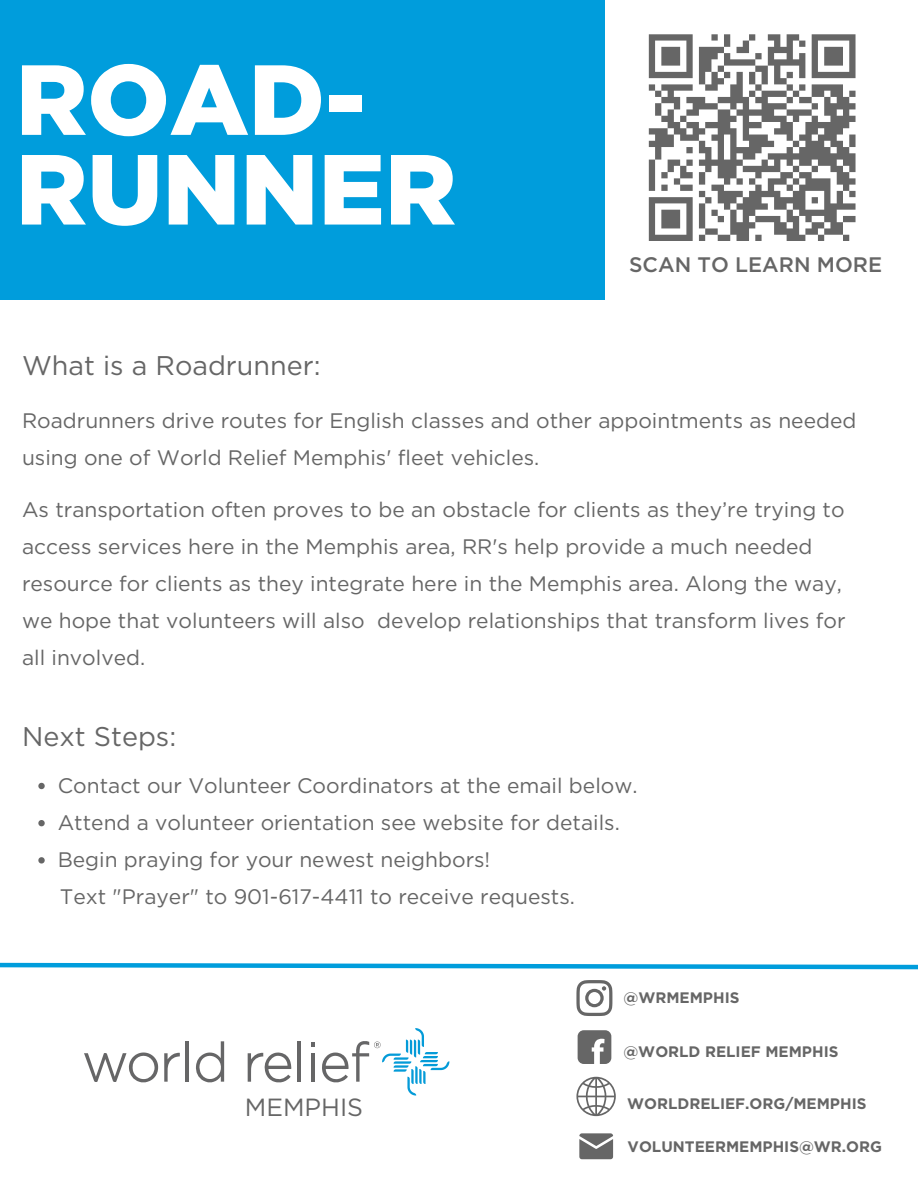
<style>
.page{position:relative;width:918px;height:1188px;background:#fff}
.page>*{position:absolute;margin:0;border:0;box-sizing:border-box;transform-origin:0 0}
.t1{font:900 99.3px/89.7px "Gotham";color:#fff}
.t2{font:27px "Gotham HTF";color:#666}
.t3{font:24.75px "Gotham";color:#666}
.t4{font:21px/37.2px "Gotham HTF";color:#666}
.t5{font:500 21px "Gotham";color:#666}
.t6{font:700 15.15px "Gotham";color:#666}
</style>
<div class="page">
<div style="left:0;top:0;width:605px;height:299px;background:#009ddc"></div>
<svg style="left:576px;top:980px;width:36px;height:36px"></svg>
<svg style="left:578px;top:1030px;width:33px;height:34px"></svg>
<svg style="left:579px;top:1133px;width:34px;height:26px"></svg>
<svg style="left:576px;top:1077px;width:40px;height:39px"></svg>
<svg style="left:196px;top:1041px;width:28px;height:41px"></svg>
<svg style="left:84px;top:1053px;width:74px;height:29px"></svg>
<svg style="left:164px;top:1053px;width:16px;height:29px"></svg>
<svg style="left:248px;top:1052px;width:43px;height:30px"></svg>
<hr style="left:298px;top:1041px;width:3px;height:41px;background:#666667">
<hr style="left:186px;top:1041px;width:3px;height:41px;background:#666667">
<hr style="left:311px;top:1053px;width:4px;height:29px;background:#666667">
<svg style="left:311px;top:1042px;width:4px;height:5px"></svg>
<svg style="left:322px;top:1028px;width:127px;height:68px"></svg>
<svg style="left:648px;top:34px;width:208px;height:207px"></svg>
<svg style="left:38px;top:783px;width:7px;height:6px"></svg>
<svg style="left:38px;top:820px;width:7px;height:6px"></svg>
<svg style="left:38px;top:857px;width:7px;height:7px"></svg>
<svg style="left:0;top:962px;width:918px;height:8px"></svg>
<h1 class="t1" style="left:16px;top:54px;width:442px">ROAD-<br>RUNNER</h1>
<p class="t5" style="left:629px;top:251px;width:255px">SCAN TO LEARN MORE</p>
<p class="t2" style="left:22px;top:350px;width:300px">What is a Roadrunner:</p>
<p class="t4" style="left:22px;top:401px;width:836px">Roadrunners drive routes for English classes and other appointments as needed using one of World Relief Memphis' fleet vehicles.</p>
<p class="t4" style="left:22px;top:490px;width:825px">As transportation often proves to be an obstacle for clients as they’re trying to access services here in the Memphis area, RR's help provide a much needed resource for clients as they integrate here in the Memphis area. Along the way, we hope that volunteers will also develop relationships that transform lives for all involved.</p>
<p class="t2" style="left:22px;top:721px;width:156px">Next Steps:</p>
<p class="t4" style="left:58px;top:766px;width:581px">Contact our Volunteer Coordinators at the email below.<br>Attend a volunteer orientation see website for details.<br>Begin praying for your newest neighbors!</p>
<p class="t4" style="left:60px;top:878px;width:517px">Text "Prayer" to 901-617-4411 to receive requests.</p>
<p class="t6" style="left:624px;top:987px;width:117px">@WRMEMPHIS</p>
<p class="t6" style="left:623px;top:1041px;width:217px">@WORLD RELIEF MEMPHIS</p>
<p class="t3" style="left:245px;top:1092px;width:120px">MEMPHIS</p>
<p class="t6" style="left:627px;top:1093px;width:241px">WORLDRELIEF.ORG/MEMPHIS</p>
<p class="t6" style="left:628px;top:1136px;width:256px">VOLUNTEERMEMPHIS@WR.ORG</p>
</div>
